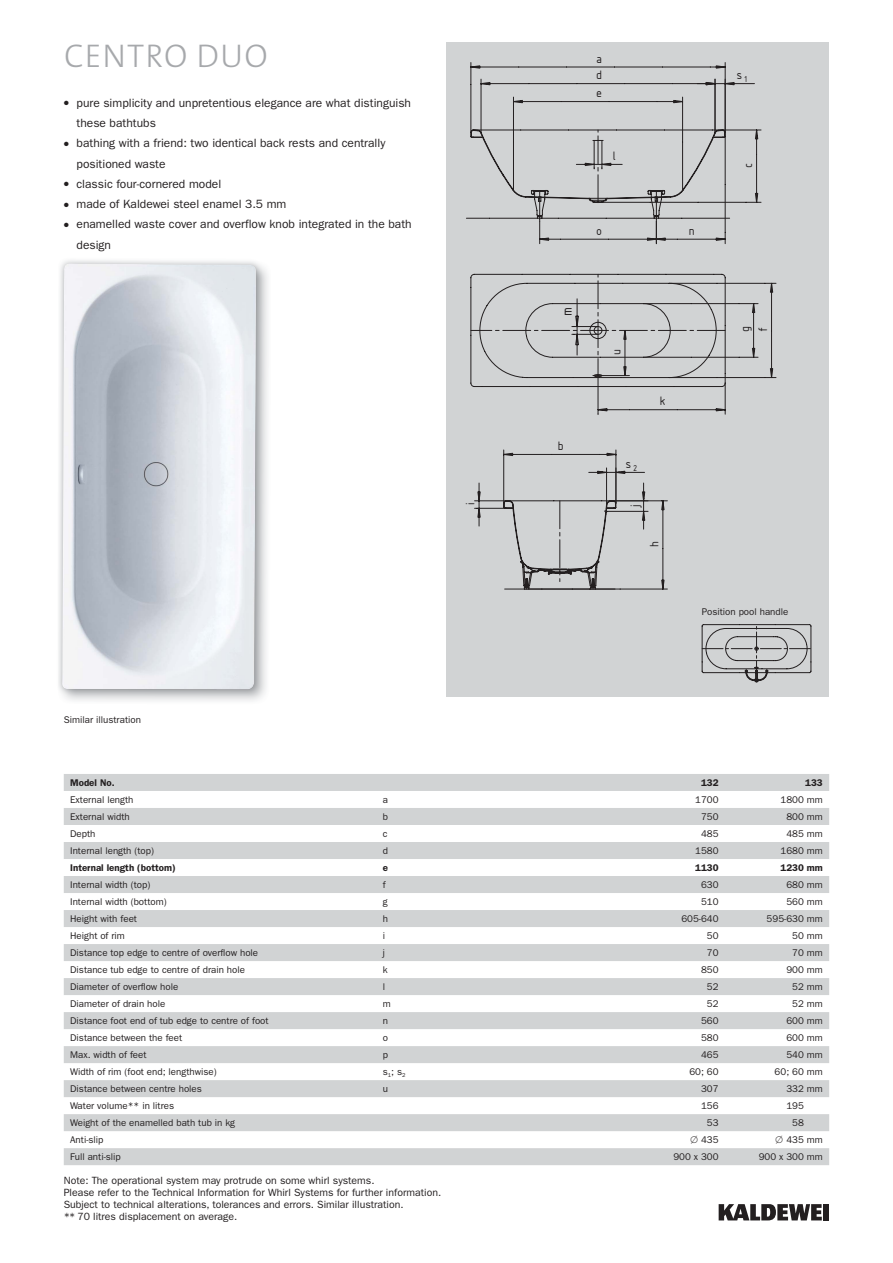
<style>
.page{position:relative;width:893px;height:1263px;background:#fff}
.page>*{position:absolute;margin:0;border:0;box-sizing:border-box;transform-origin:0 0}
.t1{font:33px "The Sans LP3 Lig";letter-spacing:.035em;color:#a7a9ac}
.t2{font:15.45px "ISOCPEUR";color:#231f20}
.t3{font:13.2px/18px "ISOCPEUR";color:#231f20}
.t4{font:12px/20.2px "Franklin Gothic";color:#231f20}
.t5{font:10.5px/12px "Franklin Gothic";color:#231f20}
.t6{font:9.75px "Franklin Gothic";color:#231f20}
.t7{font:600 9.75px "Franklin Gothic";color:#231f20}
.s1{font-family:"European Pi Three";font-size:9.3px}
.s2{color:#fff}
.s3{color:#d1d3d4}
.s4{font-family:"European Pi Two"}
</style>
<div class="page">
<img style="left:58px;top:259px;width:204px;height:436px">
<img style="left:62px;top:263px;width:194px;height:426px">
<div style="left:824px;top:1204px;width:5px;height:16px;background:#231f20"></div>
<svg style="left:719px;top:1204px;width:103px;height:16px"></svg>
<div style="left:446px;top:43px;width:383px;height:654px;background:#d1d3d4"></div>
<svg style="left:64px;top:774px;width:765px;height:391px;fill:#d2d4d5"></svg>
<svg style="left:470px;top:274px;width:307px;height:141px"></svg>
<svg style="left:466px;top:62px;width:296px;height:182px"></svg>
<svg style="left:474px;top:449px;width:194px;height:141px"></svg>
<svg style="left:702px;top:624px;width:109px;height:59px"></svg>
<h1 class="t1" style="left:64px;top:39px;width:205px">CENTRO DUO</h1>
<p class="t4" style="left:77px;top:94px;width:336px;text-indent:-13px"><span class="s1">-</span> pure simplicity and unpretentious elegance are what distinguish these bathtubs</p>
<p class="t4" style="left:77px;top:134px;width:310px;text-indent:-13px"><span class="s1">-</span> bathing with a friend: two identical back rests and centrally positioned waste</p>
<p class="t4" style="left:64px;top:175px;width:159px"><span class="s1">-</span> classic four-cornered model</p>
<p class="t4" style="left:64px;top:195px;width:224px"><span class="s1">-</span> made of Kaldewei steel enamel 3.5 mm</p>
<p class="t4" style="left:77px;top:215px;width:337px;text-indent:-13px"><span class="s1">-</span> enamelled waste cover and overflow knob integrated in the bath design</p>
<p class="t6" style="left:64px;top:716px;width:79px">Similar illustration</p>
<h3 class="t3" style="left:463px;top:504px;width:4px;rotate:-90deg">i</h3>
<h3 class="t3" style="left:596px;top:51px;width:7px;line-height:16.6px">a d</h3>
<h3 class="t3" style="left:596px;top:85px;width:7px">e</h3>
<h3 class="t3" style="left:613px;top:148px;width:5px">l</h3>
<h3 class="t3" style="left:596px;top:223px;width:7px">o</h3>
<h3 class="t3" style="left:689px;top:223px;width:7px">n</h3>
<h3 class="t3" style="left:736px;top:67px;width:12px">s<sub>1</sub></h3>
<h3 class="t3" style="left:740px;top:168px;width:7px;rotate:-90deg">c</h3>
<h2 class="t2" style="left:562px;top:316px;width:10px;rotate:-90deg">m</h2>
<h3 class="t3" style="left:558px;top:438px;width:7px">b</h3>
<h3 class="t3" style="left:608px;top:355px;width:7px;rotate:-90deg">u</h3>
<h3 class="t3" style="left:660px;top:393px;width:7px">k</h3>
<h3 class="t3" style="left:625px;top:456px;width:13px">s<sub>2</sub></h3>
<h3 class="t3" style="left:627px;top:507px;width:4px;rotate:-90deg">j</h3>
<h3 class="t3" style="left:646px;top:547px;width:7px;rotate:-90deg">h</h3>
<h3 class="t3" style="left:737px;top:332px;width:7px;rotate:-90deg">g f</h3>
<p class="t6" style="left:702px;top:608px;width:88px">Position pool handle</p>
<p class="t7" style="left:70px;top:779px;width:46px">Model No.</p>
<p class="t7" style="left:701px;top:779px;width:19px">132</p>
<p class="t7" style="left:805px;top:779px;width:19px">133</p>
<p class="t6" style="left:70px;top:796px;width:65px">External length</p>
<p class="t6" style="left:383px;top:796px;width:7px">a</p>
<p class="t6" style="left:695px;top:796px;width:25px">1700</p>
<p class="t6" style="left:780px;top:796px;width:44px">1800 mm</p>
<p class="t6" style="left:70px;top:813px;width:61px">External width</p>
<p class="t6" style="left:383px;top:813px;width:7px">b</p>
<p class="t6" style="left:701px;top:813px;width:19px">750</p>
<p class="t6" style="left:786px;top:813px;width:38px">800 mm</p>
<p class="t6" style="left:70px;top:830px;width:27px">Depth</p>
<p class="t6" style="left:383px;top:830px;width:6px">c</p>
<p class="t6" style="left:701px;top:830px;width:19px">485</p>
<p class="t6" style="left:786px;top:830px;width:38px">485 mm</p>
<p class="t6" style="left:70px;top:847px;width:85px">Internal length (top)</p>
<p class="t6" style="left:383px;top:847px;width:7px">d</p>
<p class="t6" style="left:695px;top:847px;width:25px">1580</p>
<p class="t6" style="left:780px;top:847px;width:44px">1680 mm</p>
<p class="t7" style="left:70px;top:864px;width:107px">Internal length (bottom)</p>
<p class="t7" style="left:383px;top:864px;width:7px">e</p>
<p class="t7" style="left:695px;top:864px;width:25px">1130</p>
<p class="t7" style="left:780px;top:864px;width:44px">1230 mm</p>
<p class="t6" style="left:70px;top:881px;width:82px">Internal width (top)</p>
<p class="t6" style="left:383px;top:881px;width:4px">f</p>
<p class="t6" style="left:701px;top:881px;width:19px">630</p>
<p class="t6" style="left:786px;top:881px;width:38px">680 mm</p>
<p class="t6" style="left:70px;top:898px;width:98px">Internal width (bottom)</p>
<p class="t6" style="left:383px;top:898px;width:6px">g</p>
<p class="t6" style="left:701px;top:898px;width:19px">510</p>
<p class="t6" style="left:786px;top:898px;width:38px">560 mm</p>
<p class="t6" style="left:70px;top:915px;width:68px">Height with feet</p>
<p class="t6" style="left:383px;top:915px;width:7px">h</p>
<p class="t6" style="left:681px;top:915px;width:39px">605-640</p>
<p class="t6" style="left:767px;top:915px;width:58px">595-630 mm</p>
<p class="t6" style="left:70px;top:932px;width:56px">Height of rim</p>
<p class="t6" style="left:383px;top:932px;width:4px">i</p>
<p class="t6" style="left:707px;top:932px;width:13px">50</p>
<p class="t6" style="left:792px;top:932px;width:32px">50 mm</p>
<p class="t6" style="left:70px;top:949px;width:190px">Distance top edge to centre of overflow hole</p>
<p class="t6" style="left:383px;top:949px;width:4px">j</p>
<p class="t6" style="left:707px;top:949px;width:13px">70</p>
<p class="t6" style="left:792px;top:949px;width:32px">70 mm</p>
<p class="t6" style="left:70px;top:966px;width:176px">Distance tub edge to centre of drain hole</p>
<p class="t6" style="left:383px;top:966px;width:6px">k</p>
<p class="t6" style="left:701px;top:966px;width:19px">850</p>
<p class="t6" style="left:786px;top:966px;width:38px">900 mm</p>
<p class="t6" style="left:70px;top:983px;width:110px">Diameter of overflow hole</p>
<p class="t6" style="left:383px;top:983px;width:4px">l</p>
<p class="t6" style="left:707px;top:983px;width:13px">52</p>
<p class="t6" style="left:792px;top:983px;width:32px">52 mm</p>
<p class="t6" style="left:70px;top:1000px;width:97px">Diameter of drain hole</p>
<p class="t6" style="left:383px;top:1000px;width:9px">m</p>
<p class="t6" style="left:707px;top:1000px;width:13px">52</p>
<p class="t6" style="left:792px;top:1000px;width:32px">52 mm</p>
<p class="t6" style="left:70px;top:1017px;width:200px">Distance foot end of tub edge to centre of foot</p>
<p class="t6" style="left:383px;top:1017px;width:7px">n</p>
<p class="t6" style="left:701px;top:1017px;width:19px">560</p>
<p class="t6" style="left:786px;top:1017px;width:38px">600 mm</p>
<p class="t6" style="left:70px;top:1034px;width:114px">Distance between the feet</p>
<p class="t6" style="left:383px;top:1034px;width:7px">o</p>
<p class="t6" style="left:701px;top:1034px;width:19px">580</p>
<p class="t6" style="left:786px;top:1034px;width:38px">600 mm</p>
<p class="t6" style="left:70px;top:1051px;width:78px">Max. width of feet</p>
<p class="t6" style="left:383px;top:1051px;width:7px">p</p>
<p class="t6" style="left:701px;top:1051px;width:19px">465</p>
<p class="t6" style="left:786px;top:1051px;width:38px">540 mm</p>
<p class="t6" style="left:70px;top:1068px;width:148px">Width of rim (foot end; lengthwise)</p>
<p class="t6" style="left:383px;top:1068px;width:24px">s<sub>1</sub>; s<sub>2</sub></p>
<p class="t6" style="left:689px;top:1068px;width:31px">60; 60</p>
<p class="t6" style="left:775px;top:1068px;width:50px">60; 60 mm</p>
<p class="t6" style="left:70px;top:1085px;width:133px">Distance between centre holes</p>
<p class="t6" style="left:383px;top:1085px;width:7px">u</p>
<p class="t6" style="left:701px;top:1085px;width:19px">307</p>
<p class="t6" style="left:786px;top:1085px;width:38px">332 mm</p>
<p class="t6" style="left:70px;top:1102px;width:105px">Water volume** in litres</p>
<p class="t6" style="left:701px;top:1102px;width:19px">156</p>
<p class="t6" style="left:786px;top:1102px;width:38px">195 <span class="s2">mm</span></p>
<p class="t6" style="left:70px;top:1119px;width:166px">Weight of the enamelled bath tub in kg</p>
<p class="t6" style="left:707px;top:1119px;width:13px">53</p>
<p class="t6" style="left:792px;top:1119px;width:32px">58 <span class="s3">mm</span></p>
<p class="t6" style="left:70px;top:1136px;width:35px">Anti-slip</p>
<p class="t6" style="left:690px;top:1136px;width:30px"><span class="s4">-</span> 435</p>
<p class="t6" style="left:775px;top:1136px;width:49px"><span class="s4">-</span> 435 mm</p>
<p class="t6" style="left:70px;top:1154px;width:52px">Full anti-slip</p>
<p class="t6" style="left:673px;top:1154px;width:47px">900 x 300</p>
<p class="t6" style="left:759px;top:1154px;width:66px">900 x 300 mm</p>
<p class="t5" style="left:64px;top:1176px;width:379px">Note: The operational system may protrude on some whirl systems.<br>Please refer to the Technical Information for Whirl Systems for further information.<br>Subject to technical alterations, tolerances and errors. Similar illustration.<br>** 70 litres displacement on average.</p>
</div>
